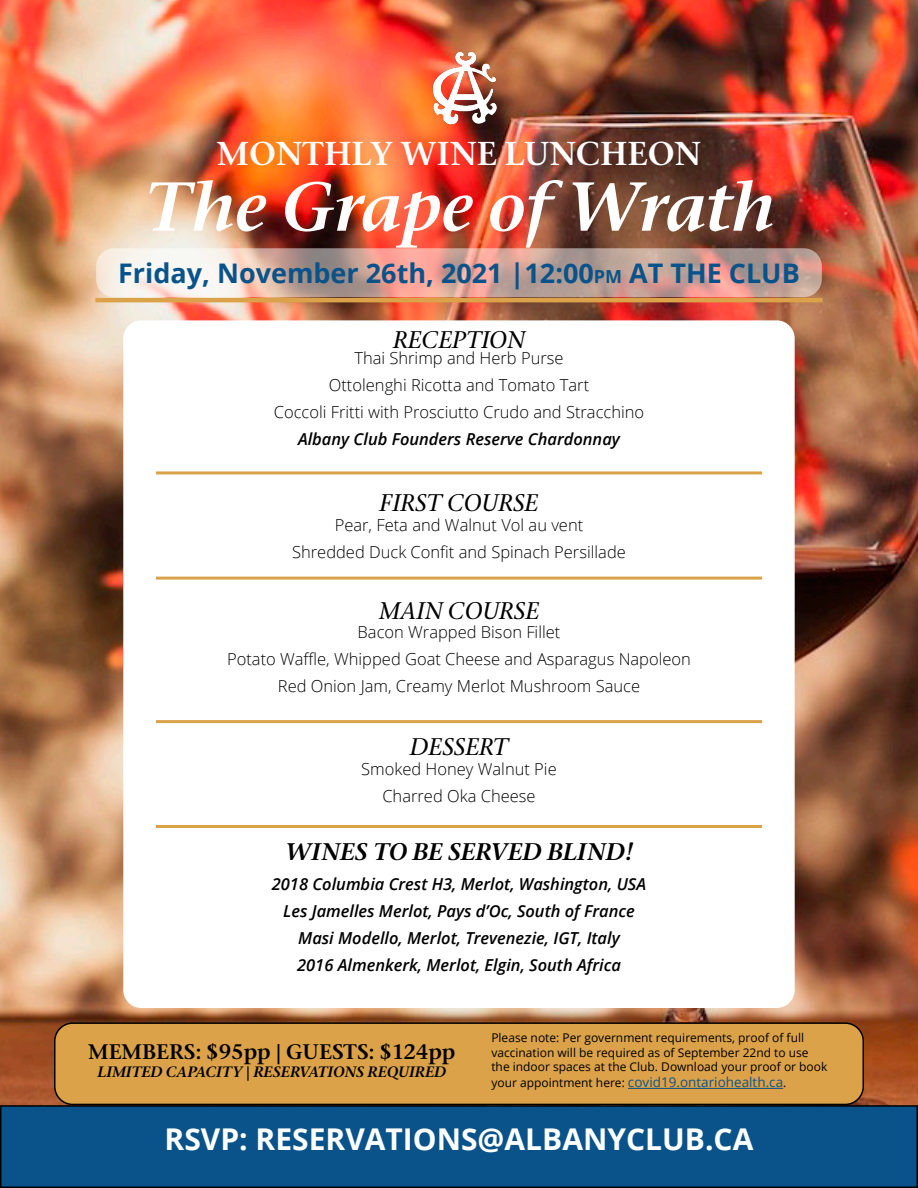
<style>
.page{position:relative;width:918px;height:1188px;background:#fff}
.page>*{position:absolute;margin:0;border:0;box-sizing:border-box;transform-origin:0 0}
.t1{font:italic 600 69px "Stone Serif ITC Pro";color:#fff}
.t2{font:600 33px "Stone Serif ITC Pro";color:#fff}
.t3{font:700 30px "Open Sans";color:#fff}
.t4{font:700 27px "Open Sans";color:#09538a}
.t5{font:italic 500 24px "Stone Serif ITC Pro";color:#000}
.t6{font:italic 600 24px "Stone Serif ITC Pro";color:#000}
.t7{font:600 21px "Stone Serif ITC Pro";color:#000}
.t8{font:300 16.5px "Open Sans";color:#000}
.t9{font:italic 600 16.5px "Open Sans";color:#000}
.t10{font:italic 600 15px "Stone Serif ITC Pro";color:#000}
.t11{font:13.5px "Open Sans";color:#0b548a}
.t12{font:12px/14.4px "Open Sans";color:#000}
.s1{font-size:18px}
.s2{font-size:12px;color:#000}
</style>
<div class="page">
<img style="left:0;top:0;width:918px;height:1105px">
<svg style="left:96px;top:248px;width:726px;height:49px"></svg>
<img style="left:374px;top:40px;width:170px;height:95px">
<hr style="left:95px;top:298px;width:728px;height:4px;background:#dba249">
<div style="left:123px;top:320px;width:672px;height:688px;background:#fff;border-radius:18px"></div>
<div style="left:1px;top:1106px;width:916px;height:81px;background:#09538a"></div>
<div style="left:0;top:1105px;width:918px;height:83px;border:2px solid #000"></div>
<div style="left:55px;top:1023px;width:808px;height:81px;background:#dba249;border-radius:18px"></div>
<div style="left:54px;top:1022px;width:810px;height:83px;border:2px solid #000;border-radius:18px"></div>
<hr style="left:628px;top:1088px;width:155px;height:1px;background:#0b548a">
<hr style="left:156px;top:471px;width:606px;height:3px;background:#dba249">
<hr style="left:156px;top:577px;width:606px;height:3px;background:#dba249">
<hr style="left:156px;top:720px;width:606px;height:3px;background:#dba249">
<hr style="left:156px;top:825px;width:606px;height:3px;background:#dba249">
<p class="t2" style="left:217px;top:133px;width:486px">MONTHLY WINE LUNCHEON</p>
<p class="t1" style="left:144px;top:165px;width:632px">The Grape of Wrath</p>
<p class="t4" style="left:118px;top:255px;width:683px">Friday, November 26th, 2021 |12:00<span class="s1">PM</span> AT THE CLUB</p>
<p class="t5" style="left:393px;top:325px;width:133px">RECEPTION</p>
<p class="t8" style="left:354px;top:347px;width:211px">Thai Shrimp and Herb Purse</p>
<p class="t8" style="left:329px;top:374px;width:262px">Ottolenghi Ricotta and Tomato Tart</p>
<p class="t8" style="left:274px;top:401px;width:372px">Coccoli Fritti with Prosciutto Crudo and Stracchino</p>
<p class="t9" style="left:298px;top:428px;width:323px">Albany Club Founders Reserve Chardonnay</p>
<p class="t5" style="left:380px;top:488px;width:160px">FIRST COURSE</p>
<p class="t8" style="left:335px;top:513px;width:250px">Pear, Feta and Walnut Vol au vent</p>
<p class="t8" style="left:292px;top:540px;width:335px">Shredded Duck Confit and Spinach Persillade</p>
<p class="t5" style="left:379px;top:596px;width:162px">MAIN COURSE</p>
<p class="t8" style="left:358px;top:621px;width:204px">Bacon Wrapped Bison Fillet</p>
<p class="t8" style="left:227px;top:648px;width:465px">Potato Waffle, Whipped Goat Cheese and Asparagus Napoleon</p>
<p class="t8" style="left:278px;top:675px;width:364px">Red Onion Jam, Creamy Merlot Mushroom Sauce</p>
<p class="t5" style="left:410px;top:733px;width:100px">DESSERT</p>
<p class="t8" style="left:361px;top:758px;width:197px">Smoked Honey Walnut Pie</p>
<p class="t8" style="left:382px;top:785px;width:155px">Charred Oka Cheese</p>
<p class="t6" style="left:285px;top:837px;width:350px">WINES TO BE SERVED BLIND!</p>
<p class="t9" style="left:272px;top:873px;width:376px">2018 Columbia Crest H3, Merlot, Washington, USA</p>
<p class="t9" style="left:283px;top:900px;width:353px">Les Jamelles Merlot, Pays d’Oc, South of France</p>
<p class="t9" style="left:298px;top:927px;width:323px">Masi Modello, Merlot, Trevenezie, IGT, Italy</p>
<p class="t9" style="left:297px;top:954px;width:325px">2016 Almenkerk, Merlot, Elgin, South Africa</p>
<p class="t7" style="left:88px;top:1039px;width:369px">MEMBERS: $95pp | GUESTS: $124pp</p>
<p class="t10" style="left:97px;top:1063px;width:350px">LIMITED CAPACITY | RESERVATIONS REQUIRED</p>
<p class="t12" style="left:491px;top:1031px;width:338px">Please note: Per government requirements, proof of full vaccination will be required as of September 22nd to use the indoor spaces at the Club. Download your proof or book</p>
<p class="t11" style="left:491px;top:1073px;width:297px"><span class="s2">your appointment here:</span> covid19.ontariohealth.ca<span class="s2">.</span></p>
<p class="t3" style="left:165px;top:1118px;width:590px">RSVP: RESERVATIONS@ALBANYCLUB.CA</p>
</div>
